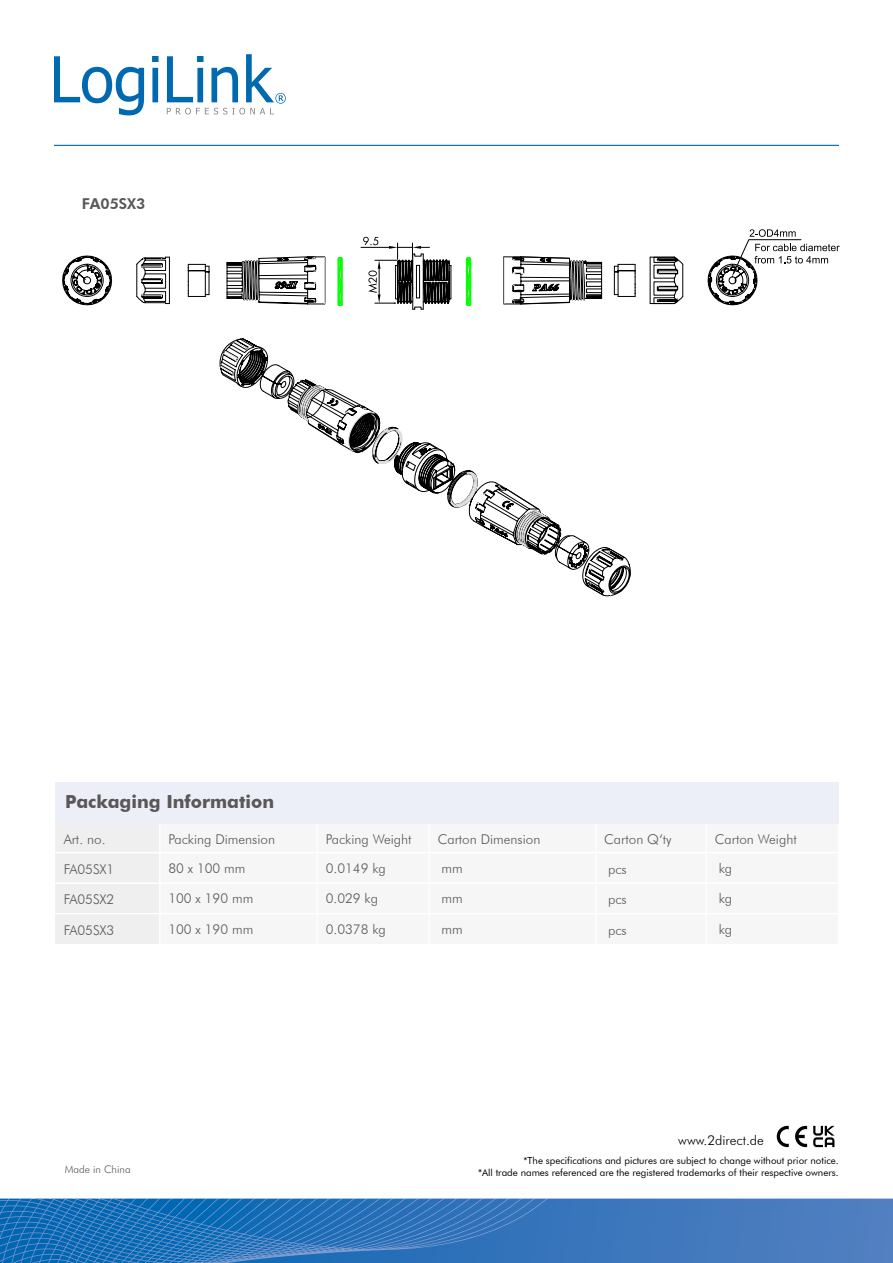
<style>
.page{position:relative;width:893px;height:1263px;background:#fff}
.page>*{position:absolute;margin:0;border:0;box-sizing:border-box;transform-origin:0 0}
.t1{font:700 18px "Futura BT";color:#5a5757}
.t2{font:800 15px "Futura BT";color:#5a5757}
.t3{font:300 13.5px "Futura BT";color:#5a5757}
.t4{font:300 13.5px "Futura BT";color:#000}
.t5{font:300 10.5px "Futura BT";color:#5a5757}
.t6{font:9.75px "Futura BT";color:#000}
</style>
<div class="page">
<svg style="left:0;top:1198px;width:893px;height:65px;background:#3978bc"></svg>
<svg style="left:207px;top:1198px;width:341px;height:43px;background:#2f75bb"></svg>
<svg style="left:0;top:1220px;width:171px;height:22px;background:#1c71b8"></svg>
<hr style="left:54px;top:145px;width:785px;height:1px;background:#0066b2">
<svg style="left:54px;top:56px;width:90px;height:59px"></svg>
<svg style="left:152px;top:56px;width:7px;height:46px"></svg>
<svg style="left:167px;top:54px;width:119px;height:60px"></svg>
<svg style="left:777px;top:1126px;width:12px;height:21px"></svg>
<svg style="left:795px;top:1126px;width:12px;height:21px"></svg>
<svg style="left:813px;top:1126px;width:21px;height:21px"></svg>
<svg style="left:419px;top:491px;width:203px;height:106px"></svg>
<svg style="left:219px;top:338px;width:292px;height:153px"></svg>
<svg style="left:62px;top:255px;width:51px;height:51px"></svg>
<svg style="left:136px;top:236px;width:548px;height:74px"></svg>
<svg style="left:707px;top:229px;width:133px;height:77px"></svg>
<div style="left:55px;top:782px;width:784px;height:42px;background:#eceef8"></div>
<div style="left:55px;top:824px;width:104px;height:120px;background:#efefef"></div>
<p class="t2" style="left:82px;top:195px;width:65px">FA05SX3</p>
<h1 class="t1" style="left:65px;top:790px;width:210px">Packaging Information</h1>
<p class="t3" style="left:64px;top:831px;width:43px">Art. no.</p>
<p class="t3" style="left:168px;top:831px;width:108px">Packing Dimension</p>
<p class="t3" style="left:326px;top:831px;width:87px">Packing Weight</p>
<p class="t3" style="left:438px;top:831px;width:104px">Carton Dimension</p>
<p class="t3" style="left:604px;top:831px;width:69px">Carton Q‘ty</p>
<p class="t3" style="left:715px;top:831px;width:83px">Carton Weight</p>
<p class="t3" style="left:64px;top:861px;width:52px">FA05SX1</p>
<p class="t3" style="left:168px;top:860px;width:79px">80 x 100 mm</p>
<p class="t3" style="left:326px;top:860px;width:62px">0.0149 kg</p>
<p class="t3" style="left:442px;top:860px;width:23px">mm</p>
<p class="t3" style="left:608px;top:861px;width:20px">pcs</p>
<p class="t3" style="left:719px;top:860px;width:15px">kg</p>
<p class="t3" style="left:64px;top:891px;width:52px">FA05SX2</p>
<p class="t3" style="left:168px;top:890px;width:86px">100 x 190 mm</p>
<p class="t3" style="left:326px;top:890px;width:54px">0.029 kg</p>
<p class="t3" style="left:442px;top:890px;width:23px">mm</p>
<p class="t3" style="left:608px;top:891px;width:20px">pcs</p>
<p class="t3" style="left:719px;top:890px;width:15px">kg</p>
<p class="t3" style="left:64px;top:922px;width:52px">FA05SX3</p>
<p class="t3" style="left:168px;top:921px;width:86px">100 x 190 mm</p>
<p class="t3" style="left:326px;top:921px;width:62px">0.0378 kg</p>
<p class="t3" style="left:442px;top:921px;width:23px">mm</p>
<p class="t3" style="left:608px;top:922px;width:20px">pcs</p>
<p class="t3" style="left:719px;top:921px;width:15px">kg</p>
<p class="t4" style="left:678px;top:1132px;width:87px">www.2direct.de</p>
<p class="t6" style="left:524px;top:1154px;width:317px">*The specifications and pictures are subject to change without prior notice.</p>
<p class="t5" style="left:65px;top:1163px;width:67px">Made in China</p>
<p class="t6" style="left:478px;top:1166px;width:362px">*All trade names referenced are the registered trademarks of their respective owners.</p>
</div>
